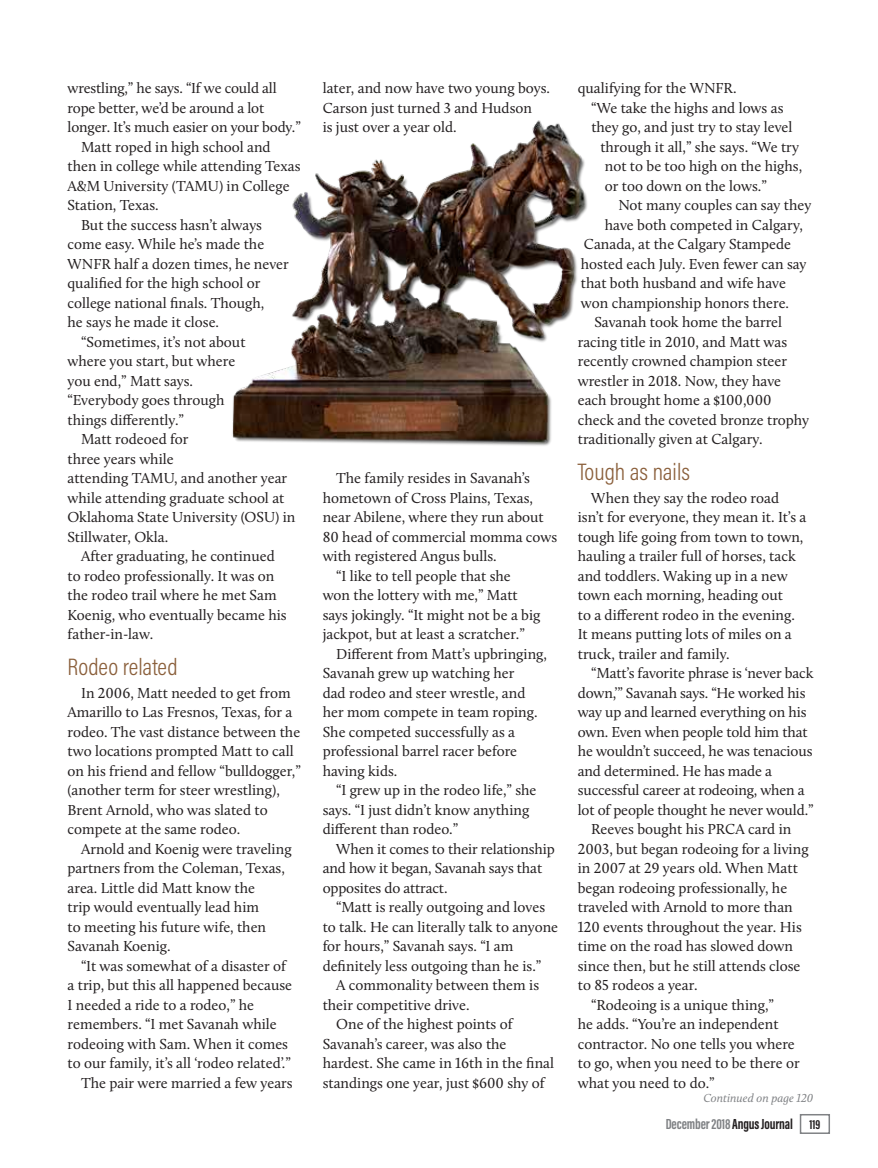
<style>
.page{position:relative;width:878px;height:1168px;background:#fff}
.page>*{position:absolute;margin:0;border:0;box-sizing:border-box;transform-origin:0 0}
.Subhead{font:300 24px "Acumin Pro Cond";color:#8b603c}
.Body_Text{font:15px/19.5px "Calluna";color:#231f20}
.t1{font:700 15px "Acumin Pro Extra Cond";letter-spacing:-.01em;color:#808285}
.Jump_To_caption{font:italic 12px "Calluna";color:#808285}
.s1{color:#231f20}
.s2{font-size:13.5px;color:#231f20}
</style>
<div class="page">
<img style="left:232px;top:120px;width:356px;height:326px">
<div style="left:799px;top:1114px;width:31px;height:20px;border:2px solid #808285"></div>
<p class="Body_Text" style="left:68px;top:78px;width:235px">wrestling,” he says. “If we could all rope better, we’d be around a lot longer. It’s much easier on your body.”</p>
<p class="Body_Text" style="left:68px;top:137px;width:234px;text-indent:14px">Matt roped in high school and then in college while attending Texas<br>A&amp;M University (TAMU) in College<br>Station, Texas.</p>
<p class="Body_Text" style="left:68px;top:215px;width:223px;text-indent:14px">But the success hasn’t always come easy. While he’s made the<br>WNFR half a dozen times, he never qualified for the high school or college national finals. Though,<br>he says he made it close.</p>
<p class="Body_Text" style="left:68px;top:332px;width:179px;text-indent:14px">“Sometimes, it’s not about where you start, but where you end,” Matt says. “Everybody goes through things differently.”</p>
<p class="Body_Text" style="left:68px;top:429px;width:229px;text-indent:14px">Matt rodeoed for<br>three years while<br>attending TAMU, and another year while attending graduate school at<br>Oklahoma State University (OSU) in<br>Stillwater, Okla.</p>
<p class="Body_Text" style="left:68px;top:546px;width:221px;text-indent:14px">After graduating, he continued to rodeo professionally. It was on the rodeo trail where he met Sam<br>Koenig, who eventually became his father-in-law.</p>
<p class="Subhead" style="left:68px;top:651px;width:111px">Rodeo related</p>
<p class="Body_Text" style="left:68px;top:683px;width:235px;text-indent:14px">In 2006, Matt needed to get from Amarillo to Las Fresnos, Texas, for a rodeo. The vast distance between the two locations prompted Matt to call on his friend and fellow “bulldogger,” (another term for steer wrestling), Brent Arnold, who was slated to compete at the same rodeo.</p>
<p class="Body_Text" style="left:68px;top:839px;width:225px;text-indent:14px">Arnold and Koenig were traveling partners from the Coleman, Texas, area. Little did Matt know the<br>trip would eventually lead him<br>to meeting his future wife, then<br>Savanah Koenig.</p>
<p class="Body_Text" style="left:68px;top:956px;width:226px;text-indent:14px">“It was somewhat of a disaster of a trip, but this all happened because I needed a ride to a rodeo,” he remembers. “I met Savanah while rodeoing with Sam. When it comes to our family, it’s all ‘rodeo related’.”</p>
<p class="Body_Text" style="left:81px;top:1073px;width:213px">The pair were married a few years</p>
<p class="Body_Text" style="left:322px;top:78px;width:229px">later, and now have two young boys.<br>Carson just turned 3 and Hudson<br>is just over a year old.</p>
<p class="Body_Text" style="left:322px;top:468px;width:236px;text-indent:14px">The family resides in Savanah’s hometown of Cross Plains, Texas, near Abilene, where they run about<br>80 head of commercial momma cows with registered Angus bulls.</p>
<p class="Body_Text" style="left:322px;top:566px;width:219px;text-indent:14px">“I like to tell people that she won the lottery with me,” Matt says jokingly. “It might not be a big jackpot, but at least a scratcher.”</p>
<p class="Body_Text" style="left:322px;top:644px;width:226px;text-indent:14px">Different from Matt’s upbringing,<br>Savanah grew up watching her<br>dad rodeo and steer wrestle, and her mom compete in team roping.<br>She competed successfully as a professional barrel racer before having kids.</p>
<p class="Body_Text" style="left:322px;top:780px;width:215px;text-indent:14px">“I grew up in the rodeo life,” she says. “I just didn’t know anything different than rodeo.”</p>
<p class="Body_Text" style="left:322px;top:839px;width:234px;text-indent:14px">When it comes to their relationship and how it began, Savanah says that opposites do attract.</p>
<p class="Body_Text" style="left:322px;top:897px;width:237px;text-indent:14px">“Matt is really outgoing and loves to talk. He can literally talk to anyone for hours,” Savanah says. “I am definitely less outgoing than he is.”</p>
<p class="Body_Text" style="left:322px;top:975px;width:218px;text-indent:14px">A commonality between them is their competitive drive.</p>
<p class="Body_Text" style="left:322px;top:1014px;width:233px;text-indent:14px">One of the highest points of<br>Savanah’s career, was also the hardest. She came in 16th in the final standings one year, just $600 shy of</p>
<p class="Body_Text" style="left:577px;top:78px;width:160px">qualifying for the WNFR.</p>
<p class="Body_Text" style="left:591px;top:98px;width:194px">“We take the highs and lows as</p>
<p class="Body_Text" style="left:591px;top:117px;width:202px">they go, and just try to stay level</p>
<p class="Body_Text" style="left:600px;top:137px;width:200px">through it all,” she says. “We try</p>
<p class="Body_Text" style="left:604px;top:156px;width:199px">not to be too high on the highs,</p>
<p class="Body_Text" style="left:604px;top:176px;width:163px">or too down on the lows.”</p>
<p class="Body_Text" style="left:618px;top:195px;width:194px">Not many couples can say they</p>
<p class="Body_Text" style="left:604px;top:215px;width:200px">have both competed in Calgary,</p>
<p class="Body_Text" style="left:584px;top:234px;width:209px">Canada, at the Calgary Stampede</p>
<p class="Body_Text" style="left:580px;top:254px;width:227px">hosted each July. Even fewer can say</p>
<p class="Body_Text" style="left:580px;top:273px;width:207px">that both husband and wife have</p>
<p class="Body_Text" style="left:580px;top:293px;width:210px">won championship honors there.</p>
<p class="Body_Text" style="left:577px;top:312px;width:233px;text-indent:17px">Savanah took home the barrel racing title in 2010, and Matt was recently crowned champion steer wrestler in 2018. Now, they have each brought home a $100,000 check and the coveted bronze trophy traditionally given at Calgary.</p>
<p class="Subhead" style="left:577px;top:456px;width:114px">Tough as nails</p>
<p class="Body_Text" style="left:577px;top:488px;width:230px;text-indent:14px">When they say the rodeo road isn’t for everyone, they mean it. It’s a tough life going from town to town, hauling a trailer full of horses, tack and toddlers. Waking up in a new town each morning, heading out<br>to a different rodeo in the evening.<br>It means putting lots of miles on a truck, trailer and family.</p>
<p class="Body_Text" style="left:577px;top:663px;width:237px;text-indent:14px">“Matt’s favorite phrase is ‘never back down,’” Savanah says. “He worked his way up and learned everything on his own. Even when people told him that he wouldn’t succeed, he was tenacious and determined. He has made a successful career at rodeoing, when a lot of people thought he never would.”</p>
<p class="Body_Text" style="left:577px;top:819px;width:232px;text-indent:14px">Reeves bought his PRCA card in<br>2003, but began rodeoing for a living in 2007 at 29 years old. When Matt began rodeoing professionally, he traveled with Arnold to more than<br>120 events throughout the year. His time on the road has slowed down since then, but he still attends close to 85 rodeos a year.</p>
<p class="Body_Text" style="left:577px;top:995px;width:223px;text-indent:14px">“Rodeoing is a unique thing,”<br>he adds. “You’re an independent contractor. No one tells you where to go, when you need to be there or what you need to do.”</p>
<p class="Jump_To_caption" style="left:703px;top:1090px;width:111px">Continued on page 120</p>
<p class="t1" style="left:665px;top:1115px;width:156px">December 2018 <span class="s1">Angus Journal</span> <span class="s2">119</span></p>
</div>
